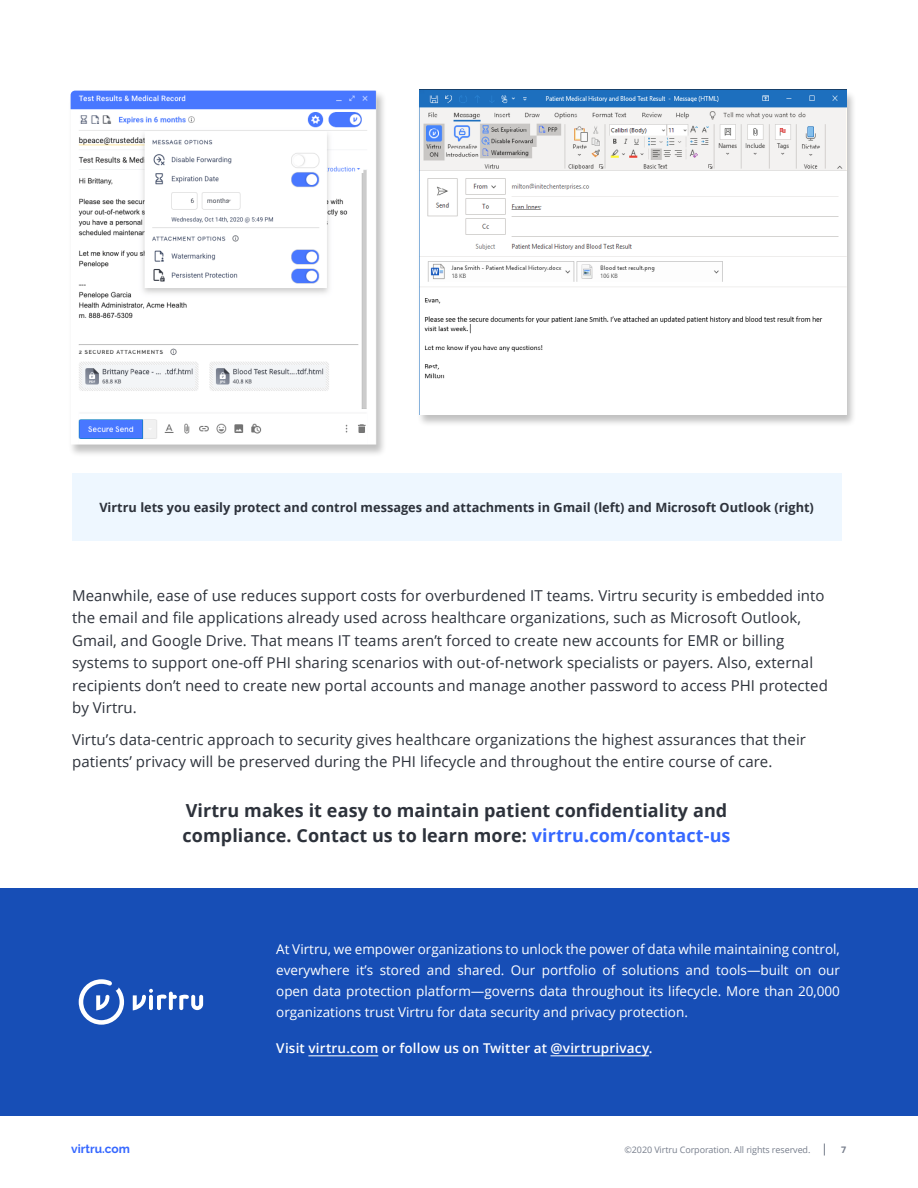
<style>
.page{position:relative;width:918px;height:1188px;background:#fff}
.page>*{position:absolute;margin:0;border:0;box-sizing:border-box;transform-origin:0 0}
.t1{font:700 18px/25.5px "Open Sans";letter-spacing:.005em;color:#2d323b}
.t2{font:15px/22.5px "Open Sans";letter-spacing:.005em;color:#2d323b}
.t3{font:13.5px/21px "Open Sans";color:#fff;text-align:justify}
.t4{font:600 13.5px "Open Sans";letter-spacing:.01em;color:#fff}
.t5{font:700 12.75px "Open Sans";color:#2d323b}
.t6{font:700 12px "Raleway";color:#3668ff}
.t7{font:9px "Open Sans";letter-spacing:-.01em;color:#777e8c}
.t8{font:700 9px "Open Sans";color:#777e8c}
.s1{color:#3668ff}
</style>
<div class="page">
<svg style="left:824px;top:1144px;width:1px;height:12px"></svg>
<div style="left:68px;top:90px;width:319px;height:368px;background:#000;opacity:.25"></div>
<img style="left:71px;top:91px;width:306px;height:354px">
<div style="left:417px;top:90px;width:439px;height:337px;background:#000;opacity:.25"></div>
<img style="left:420px;top:90px;width:426px;height:324px">
<div style="left:72px;top:473px;width:770px;height:68px;background:#eef7ff"></div>
<div style="left:0;top:888px;width:918px;height:228px;background:#174eb6"></div>
<hr style="left:308px;top:1055px;width:70px;height:1px;background:#fff">
<hr style="left:550px;top:1055px;width:99px;height:1px;background:#fff">
<svg style="left:133px;top:989px;width:70px;height:21px"></svg>
<svg style="left:79px;top:979px;width:45px;height:46px"></svg>
<p class="t5" style="left:99px;top:498px;width:716px">Virtru lets you easily protect and control messages and attachments in Gmail (left) and Microsoft Outlook (right)</p>
<p class="t2" style="left:72px;top:584px;width:757px">Meanwhile, ease of use reduces support costs for overburdened IT teams. Virtru security is embedded into the email and file applications already used across healthcare organizations, such as Microsoft Outlook, Gmail, and Google Drive. That means IT teams aren’t forced to create new accounts for EMR or billing systems to support one-off PHI sharing scenarios with out-of-network specialists or payers. Also, external recipients don’t need to create new portal accounts and manage another password to access PHI protected by Virtru.</p>
<p class="t2" style="left:72px;top:728px;width:735px">Virtu’s data-centric approach to security gives healthcare organizations the highest assurances that their patients’ privacy will be preserved during the PHI lifecycle and throughout the entire course of care.</p>
<p class="t1" style="left:183px;top:797px;width:550px">Virtru makes it easy to maintain patient confidentiality and compliance. Contact us to learn more: <span class="s1">virtru.com/contact-us</span></p>
<p class="t3" style="left:276px;top:938px;width:565px">At Virtru, we empower organizations to unlock the power of data while maintaining control, everywhere it’s stored and shared. Our portfolio of solutions and tools—built on our open data protection platform—governs data throughout its lifecycle. More than 20,000 organizations trust Virtru for data security and privacy protection.</p>
<p class="t4" style="left:276px;top:1039px;width:378px">Visit virtru.com or follow us on Twitter at @virtruprivacy.</p>
<p class="t6" style="left:71px;top:1142px;width:60px">virtru.com</p>
<p class="t7" style="left:625px;top:1144px;width:187px">©2020 Virtru Corporation. All rights reserved.</p>
<p class="t8" style="left:841px;top:1143px;width:7px">7</p>
</div>
